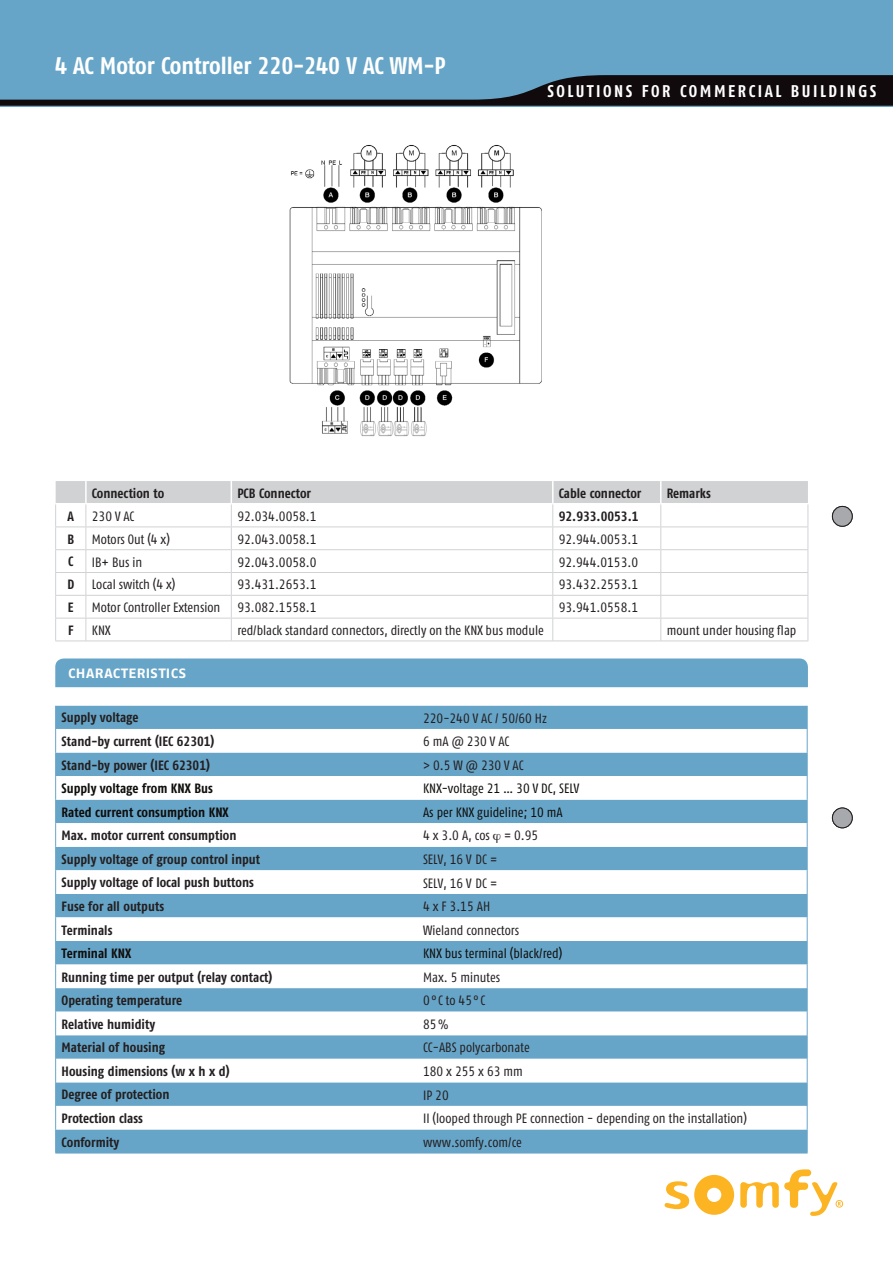
<style>
.page{position:relative;width:893px;height:1263px;background:#fff}
.page>*{position:absolute;margin:0;border:0;box-sizing:border-box;transform-origin:0 0}
.t1{font:24px "Fago Co Bold Tf";color:#fff}
.t2{font:16.95px "Fago Co Bold Tf";letter-spacing:.15em;color:#fff}
.t3{font:13.5px "Fago Co Regular Tf";color:#231f20}
.t4{font:13.5px "Fago Co Bold Tf";color:#231f20}
.t5{font:13.5px "Fago Co Regular Tf";color:#0e0d0b}
.t6{font:13.5px "Fago Co Bold Tf";color:#0e0d0b}
.t7{font:13.5px "Fago Ex Bold Tf";letter-spacing:.04em;color:#fff}
.t8{font:13.5px "Fago Co Regular Tf";letter-spacing:.11em;color:#231f20}
</style>
<div class="page">
<svg style="left:664px;top:1175px;width:70px;height:40px"></svg>
<svg style="left:740px;top:1169px;width:103px;height:47px"></svg>
<div style="left:0;top:0;width:893px;height:106px;background:#67a5c8"></div>
<svg style="left:0;top:75px;width:893px;height:31px"></svg>
<img style="left:289px;top:145px;width:253px;height:292px">
<svg style="left:55px;top:481px;width:753px;height:159px"></svg>
<hr style="left:55px;top:640px;width:31px;height:1px;background:#d1d2d4">
<hr style="left:86px;top:640px;width:145px;height:1px;background:#d1d2d4">
<hr style="left:231px;top:640px;width:322px;height:1px;background:#d1d2d4">
<hr style="left:553px;top:640px;width:108px;height:1px;background:#d1d2d4">
<hr style="left:661px;top:640px;width:147px;height:1px;background:#d1d2d4">
<div style="left:55px;top:658px;width:753px;height:29px;background:#67a5c8"></div>
<hr style="left:55px;top:1153px;width:362px;height:1px;background:#67a5c8">
<hr style="left:417px;top:1153px;width:390px;height:1px;background:#67a5c8">
<div style="left:832px;top:808px;width:20px;height:20px;background:#a8a9ad;border-radius:50%"></div>
<div style="left:832px;top:808px;width:21px;height:20px;border:1px solid #231f20;border-radius:50%"></div>
<div style="left:832px;top:506px;width:20px;height:20px;background:#a8a9ad;border-radius:50%"></div>
<div style="left:832px;top:506px;width:21px;height:21px;border:1px solid #231f20;border-radius:50%"></div>
<svg style="left:55px;top:706px;width:753px;height:447px"></svg>
<h1 class="t1" style="left:55px;top:52px;width:392px">4 AC Motor Controller 220-240 V AC WM-P</h1>
<p class="t2" style="left:547px;top:82px;width:329px">Solutions for commercial buildings</p>
<p class="t4" style="left:92px;top:485px;width:74px">Connection to</p>
<p class="t4" style="left:237px;top:485px;width:75px">PCB Connector</p>
<p class="t4" style="left:559px;top:485px;width:84px">Cable connector</p>
<p class="t4" style="left:667px;top:485px;width:46px">Remarks</p>
<p class="t4" style="left:68px;top:508px;width:8px">A</p>
<p class="t3" style="left:92px;top:508px;width:44px">230 V AC</p>
<p class="t3" style="left:237px;top:508px;width:81px">92.034.0058.1</p>
<p class="t4" style="left:559px;top:508px;width:81px">92.933.0053.1</p>
<p class="t4" style="left:67px;top:531px;width:7px">B</p>
<p class="t3" style="left:92px;top:531px;width:80px">Motors Out (4 x)</p>
<p class="t3" style="left:237px;top:531px;width:81px">92.043.0058.1</p>
<p class="t3" style="left:559px;top:531px;width:81px">92.944.0053.1</p>
<p class="t4" style="left:68px;top:554px;width:6px">C</p>
<p class="t3" style="left:92px;top:554px;width:52px">IB+ Bus in</p>
<p class="t3" style="left:237px;top:554px;width:81px">92.043.0058.0</p>
<p class="t3" style="left:559px;top:554px;width:81px">92.944.0153.0</p>
<p class="t4" style="left:67px;top:576px;width:7px">D</p>
<p class="t3" style="left:92px;top:577px;width:85px">Local switch (4 x)</p>
<p class="t3" style="left:237px;top:577px;width:81px">93.431.2653.1</p>
<p class="t3" style="left:559px;top:577px;width:81px">93.432.2553.1</p>
<p class="t4" style="left:68px;top:599px;width:6px">E</p>
<p class="t3" style="left:92px;top:600px;width:130px">Motor Controller Extension</p>
<p class="t3" style="left:237px;top:600px;width:81px">93.082.1558.1</p>
<p class="t3" style="left:559px;top:600px;width:81px">93.941.0558.1</p>
<p class="t4" style="left:68px;top:622px;width:6px">F</p>
<p class="t3" style="left:92px;top:623px;width:20px">KNX</p>
<p class="t3" style="left:237px;top:623px;width:308px">red/black standard connectors, directly on the KNX bus module</p>
<p class="t3" style="left:667px;top:623px;width:131px">mount under housing flap</p>
<p class="t7" style="left:68px;top:665px;width:119px">CHARACTERISTICS</p>
<p class="t4" style="left:62px;top:710px;width:79px">Supply voltage</p>
<p class="t3" style="left:423px;top:710px;width:125px">220-240 V AC / 50/60 Hz</p>
<p class="t4" style="left:62px;top:733px;width:154px">Stand-by current (IEC 62301)</p>
<p class="t3" style="left:423px;top:734px;width:88px">6 mA @ 230 V AC</p>
<p class="t4" style="left:62px;top:757px;width:150px">Stand-by power (IEC 62301)</p>
<p class="t8" style="left:423px;top:757px;width:102px">&gt;0.5W@230VAC</p>
<p class="t6" style="left:62px;top:780px;width:153px">Supply voltage from KNX Bus</p>
<p class="t5" style="left:423px;top:781px;width:158px">KNX-voltage 21 … 30 V DC, SELV</p>
<p class="t6" style="left:62px;top:804px;width:169px">Rated current consumption KNX</p>
<p class="t5" style="left:423px;top:804px;width:141px">As per KNX guideline; 10 mA</p>
<p class="t4" style="left:62px;top:828px;width:176px">Max. motor current consumption</p>
<p class="t3" style="left:423px;top:828px;width:117px">4 x 3.0 A, cos = 0.95</p>
<p class="t4" style="left:62px;top:851px;width:200px">Supply voltage of group control input</p>
<p class="t3" style="left:423px;top:851px;width:76px">SELV, 16 V DC =</p>
<p class="t4" style="left:62px;top:875px;width:194px">Supply voltage of local push buttons</p>
<p class="t3" style="left:423px;top:875px;width:76px">SELV, 16 V DC =</p>
<p class="t4" style="left:62px;top:898px;width:104px">Fuse for all outputs</p>
<p class="t3" style="left:423px;top:899px;width:69px">4x F3.15 AH</p>
<p class="t4" style="left:62px;top:922px;width:52px">Terminals</p>
<p class="t3" style="left:423px;top:922px;width:98px">Wieland connectors</p>
<p class="t6" style="left:62px;top:945px;width:71px">Terminal KNX</p>
<p class="t5" style="left:423px;top:946px;width:141px">KNX bus terminal (black/red)</p>
<p class="t4" style="left:62px;top:969px;width:212px">Running time per output (relay contact)</p>
<p class="t3" style="left:423px;top:969px;width:79px">Max. 5 minutes</p>
<p class="t4" style="left:62px;top:992px;width:122px">Operating temperature</p>
<p class="t3" style="left:423px;top:993px;width:64px">0°Cto45°C</p>
<p class="t4" style="left:62px;top:1016px;width:95px">Relative humidity</p>
<p class="t3" style="left:423px;top:1016px;width:27px">85%</p>
<p class="t4" style="left:62px;top:1040px;width:105px">Material of housing</p>
<p class="t3" style="left:423px;top:1040px;width:108px">CC-ABS polycarbonate</p>
<p class="t4" style="left:62px;top:1063px;width:169px">Housing dimensions (w x h x d)</p>
<p class="t3" style="left:423px;top:1063px;width:101px">180 x 255 x 63 mm</p>
<p class="t4" style="left:62px;top:1087px;width:109px">Degree of protection</p>
<p class="t3" style="left:423px;top:1087px;width:27px">IP 20</p>
<p class="t4" style="left:62px;top:1110px;width:83px">Protection class</p>
<p class="t3" style="left:423px;top:1111px;width:325px">II (looped through PE connection - depending on the installation)</p>
<p class="t4" style="left:62px;top:1134px;width:59px">Conformity</p>
<p class="t3" style="left:423px;top:1134px;width:100px">www.somfy.com/ce</p>
</div>
